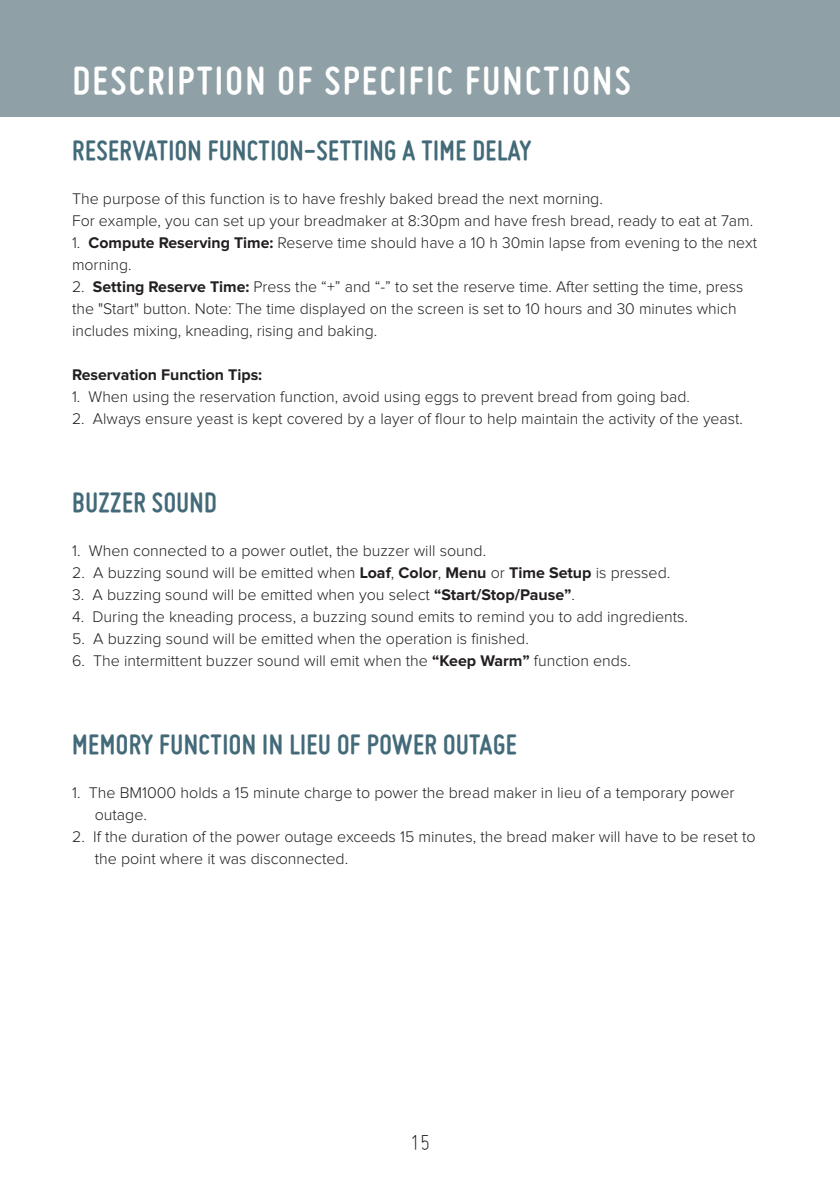
<style>
.page{position:relative;width:840px;height:1191px;background:#fff}
.page>*{position:absolute;margin:0;border:0;box-sizing:border-box;transform-origin:0 0}
.Page_Header{font:700 42px "Miso";letter-spacing:.055em;color:#fff}
.Heading{font:700 30px "Miso";letter-spacing:.015em;color:#436a78}
.t1{font:300 24px "Miso";color:#231f20}
.Body_no_indent{font:300 16px/22px "Proxima Nova";color:#231f20}
.Body_bulleted{font:300 16px/22px "Proxima Nova";color:#231f20}
.Body_no_indent-2{font:700 16px "Proxima Nova";color:#231f20}
.s1{font-weight:700}
</style>
<div class="page">
<div style="left:0;top:0;width:839px;height:116px;background:#8fa1a7"></div>
<p class="Page_Header" style="left:72px;top:57px;width:559px">DESCRIPTION OF SPECIFIC FUNCTIONS</p>
<p class="Heading" style="left:72px;top:133px;width:460px">RESERVATION FUNCTION-SETTING A TIME DELAY</p>
<p class="Body_no_indent" style="left:72px;top:188px;width:532px">The purpose of this function is to have freshly baked bread the next morning.</p>
<p class="Body_no_indent" style="left:72px;top:210px;width:682px">For example, you can set up your breadmaker at 8:30pm and have fresh bread, ready to eat at 7am.</p>
<p class="Body_no_indent" style="left:72px;top:232px;width:686px">1. <span class="s1">Compute Reserving Time:</span> Reserve time should have a 10 h 30min lapse from evening to the next morning.</p>
<p class="Body_no_indent" style="left:72px;top:276px;width:672px">2. <span class="s1">Setting Reserve Time:</span> Press the “+” and “-” to set the reserve time. After setting the time, press the "Start" button. Note: The time displayed on the screen is set to 10 hours and 30 minutes which includes mixing, kneading, rising and baking.</p>
<p class="Body_no_indent-2" style="left:72px;top:367px;width:191px">Reservation Function Tips:</p>
<p class="Body_no_indent" style="left:72px;top:386px;width:619px">1. When using the reservation function, avoid using eggs to prevent bread from going bad.</p>
<p class="Body_no_indent" style="left:72px;top:408px;width:672px">2. Always ensure yeast is kept covered by a layer of fl our to help maintain the activity of the yeast.</p>
<p class="Heading" style="left:72px;top:485px;width:146px">BUZZER SOUND</p>
<p class="Body_bulleted" style="left:72px;top:540px;width:415px">1. When connected to a power outlet, the buzzer will sound.</p>
<p class="Body_bulleted" style="left:72px;top:562px;width:599px">2. A buzzing sound will be emitted when <span class="s1">Loaf</span>, <span class="s1">Color</span>, <span class="s1">Menu</span> or <span class="s1">Time Setup</span> is pressed.</p>
<p class="Body_bulleted" style="left:72px;top:584px;width:504px">3. A buzzing sound will be emitted when you select <span class="s1">“Start/Stop/Pause”</span>.</p>
<p class="Body_bulleted" style="left:72px;top:606px;width:617px">4. During the kneading process, a buzzing sound emits to remind you to add ingredients.</p>
<p class="Body_bulleted" style="left:72px;top:628px;width:458px">5. A buzzing sound will be emitted when the operation is finished.</p>
<p class="Body_bulleted" style="left:72px;top:650px;width:560px">6. The intermittent buzzer sound will emit when the <span class="s1">“Keep Warm”</span> function ends.</p>
<p class="Heading" style="left:72px;top:727px;width:446px">MEMORY FUNCTION IN LIEU OF POWER OUTAGE</p>
<p class="Body_bulleted" style="left:95px;top:782px;width:641px;text-indent:-23px">1. The BM1000 holds a 15 minute charge to power the bread maker in lieu of a temporary power outage.</p>
<p class="Body_bulleted" style="left:95px;top:826px;width:662px;text-indent:-23px">2. If the duration of the power outage exceeds 15 minutes, the bread maker will have to be reset to the point where it was disconnected.</p>
<h3 class="t1" style="left:410px;top:1129px;width:21px">15</h3>
</div>
